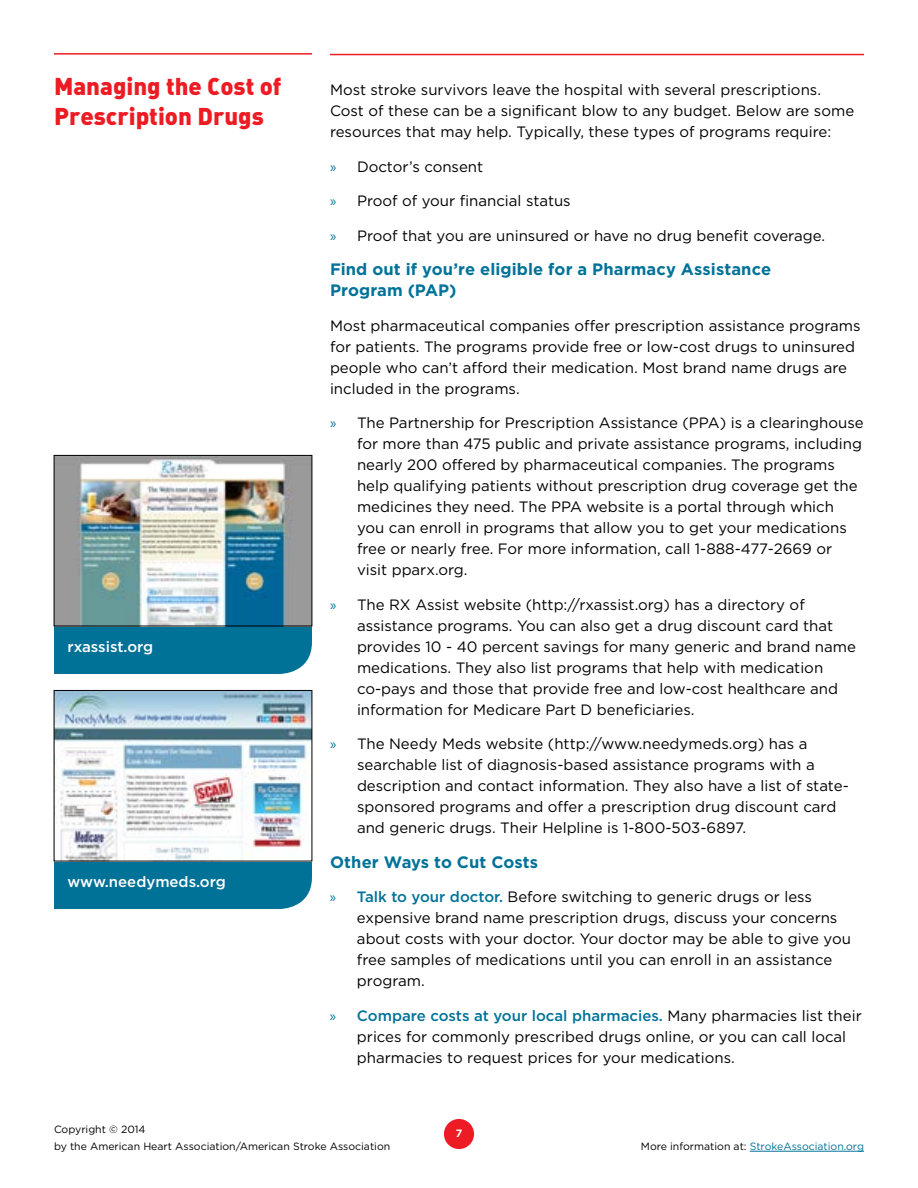
<style>
.page{position:relative;width:918px;height:1188px;background:#fff}
.page>*{position:absolute;margin:0;border:0;box-sizing:border-box;transform-origin:0 0}
.t1{font:24px/30px "DIN Black Alternate";color:#ed1c24}
.t2{font:700 16.5px/21px "Gotham";letter-spacing:.005em;color:#007298}
.t3{font:15px/21px "Gotham";color:#000}
.t4{font:500 15px "Gotham";color:#fff}
.t5{font:700 10.65px "Gotham";color:#fff}
.t6{font:10.5px/16.5px "Gotham";color:#000}
.t7{font:10.5px "Gotham";color:#007298}
.s1{font-family:"Myriad Pro";color:#007298}
.s2{font-weight:500;color:#007298}
.s3{color:#000}
</style>
<div class="page">
<div style="left:444px;top:1119px;width:30px;height:30px;background:#ed1c24;border-radius:50%"></div>
<hr style="left:750px;top:1151px;width:114px;height:1px;background:#007298">
<hr style="left:330px;top:54px;width:534px;height:1px;background:#ed1c24">
<hr style="left:54px;top:53px;width:258px;height:2px;background:#ed1c24">
<div style="left:54px;top:626px;width:258px;height:48px;background:#007298"></div>
<div style="left:54px;top:861px;width:258px;height:48px;background:#007298"></div>
<img style="left:56px;top:457px;width:254px;height:167px">
<div style="left:54px;top:455px;width:258px;height:171px;border:1px solid #000"></div>
<img style="left:56px;top:692px;width:254px;height:167px">
<div style="left:54px;top:690px;width:258px;height:171px;border:1px solid #000"></div>
<h1 class="t1" style="left:54px;top:70px;width:229px">Managing the Cost of<br>Prescription Drugs</h1>
<p class="t4" style="left:68px;top:638px;width:87px">rxassist.org</p>
<p class="t4" style="left:68px;top:873px;width:160px">www.needymeds.org</p>
<p class="t3" style="left:330px;top:79px;width:526px">Most stroke survivors leave the hospital with several prescriptions.<br>Cost of these can be a significant blow to any budget. Below are some resources that may help. Typically, these types of programs require:</p>
<p class="t3" style="left:330px;top:155px;width:155px"><span class="s1">»</span> Doctor’s consent</p>
<p class="t3" style="left:330px;top:190px;width:242px"><span class="s1">»</span> Proof of your financial status</p>
<p class="t3" style="left:330px;top:224px;width:497px"><span class="s1">»</span> Proof that you are uninsured or have no drug benefit coverage.</p>
<p class="t2" style="left:330px;top:258px;width:443px">Find out if you’re eligible for a Pharmacy Assistance<br>Program (PAP)</p>
<p class="t3" style="left:330px;top:314px;width:532px">Most pharmaceutical companies offer prescription assistance programs for patients. The programs provide free or low-cost drugs to uninsured people who can’t afford their medication. Most brand name drugs are included in the programs.</p>
<p class="t3" style="left:357px;top:412px;width:508px;text-indent:-27px"><span class="s1">»</span> The Partnership for Prescription Assistance (PPA) is a clearinghouse for more than 475 public and private assistance programs, including nearly 200 offered by pharmaceutical companies. The programs help qualifying patients without prescription drug coverage get the medicines they need. The PPA website is a portal through which you can enroll in programs that allow you to get your medications free or nearly free. For more information, call 1-888-477-2669 or visit pparx.org.</p>
<p class="t3" style="left:357px;top:593px;width:500px;text-indent:-27px"><span class="s1">»</span> The RX Assist website (http://rxassist.org) has a directory of assistance programs. You can also get a drug discount card that provides 10 - 40 percent savings for many generic and brand name medications. They also list programs that help with medication co-pays and those that provide free and low-cost healthcare and information for Medicare Part D beneficiaries.</p>
<p class="t3" style="left:357px;top:733px;width:493px;text-indent:-27px"><span class="s1">»</span> The Needy Meds website (http://www.needymeds.org) has a searchable list of diagnosis-based assistance programs with a description and contact information. They also have a list of state&shy;sponsored programs and offer a prescription drug discount card and generic drugs. Their Helpline is 1-800-503-6897.</p>
<p class="t2" style="left:330px;top:851px;width:210px">Other Ways to Cut Costs</p>
<p class="t3" style="left:357px;top:886px;width:495px;text-indent:-27px"><span class="s1">»</span> <span class="s2">Talk to your doctor.</span> Before switching to generic drugs or less expensive brand name prescription drugs, discuss your concerns about costs with your doctor. Your doctor may be able to give you free samples of medications until you can enroll in an assistance program.</p>
<p class="t3" style="left:357px;top:1004px;width:506px;text-indent:-27px"><span class="s1">»</span> <span class="s2">Compare costs at your local pharmacies.</span> Many pharmacies list their prices for commonly prescribed drugs online, or you can call local pharmacies to request prices for your medications.</p>
<p class="t6" style="left:54px;top:1121px;width:338px">Copyright © 2014<br>by the American Heart Association/American Stroke Association</p>
<p class="t5" style="left:456px;top:1128px;width:8px">7</p>
<p class="t7" style="left:641px;top:1140px;width:225px"><span class="s3">More information at:</span> StrokeAssociation.org</p>
</div>
